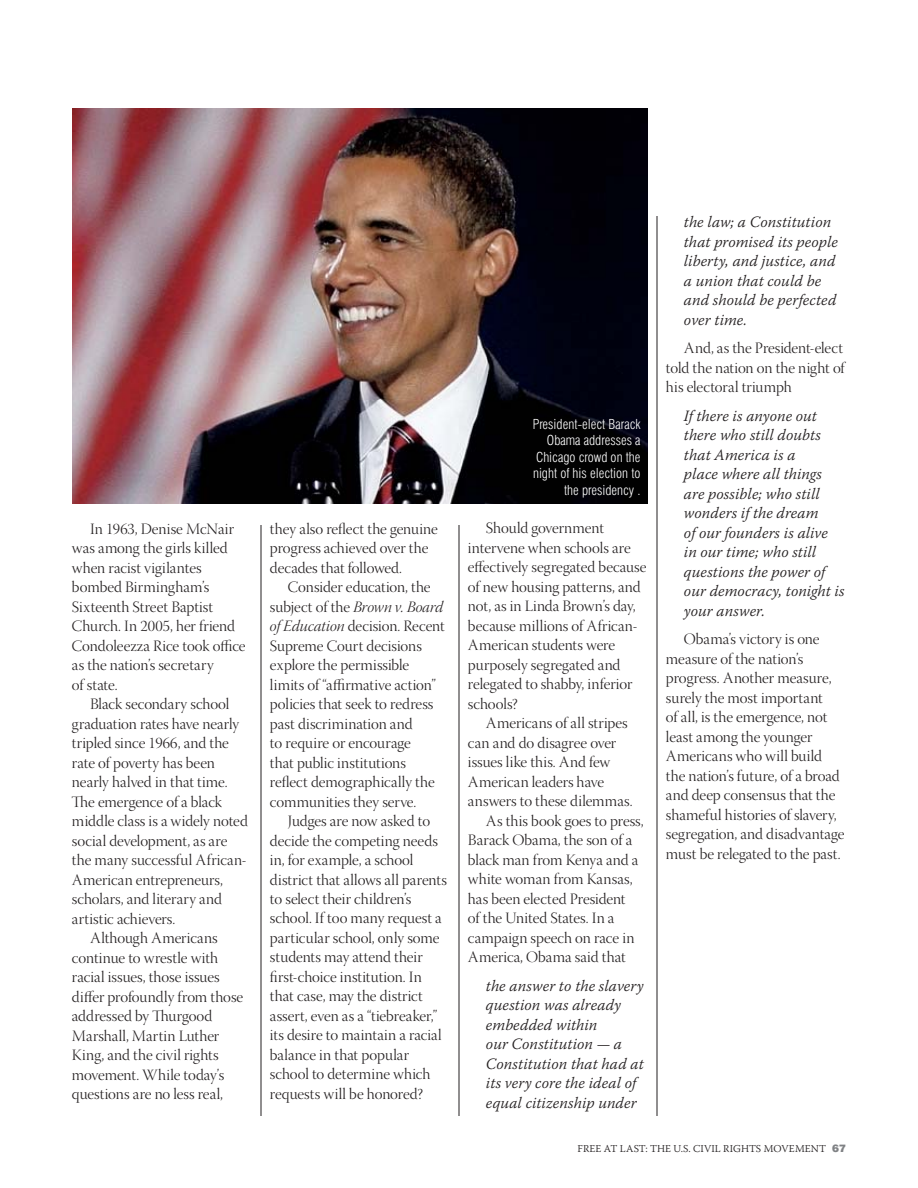
<style>
.page{position:relative;width:918px;height:1188px;background:#fff}
.page>*{position:absolute;margin:0;border:0;box-sizing:border-box;transform-origin:0 0}
.t1{font:15.75px/19.5px "Warnock Pro Light Disp";color:#231f20}
.t2{font:italic 300 15.75px/19.5px "Warnock Pro";color:#231f20}
.t3{font:300 condensed 13.5px/16.5px "Swiss 721 BT";color:#fff;text-align:right}
.t4{font:300 10.5px "Warnock Pro";letter-spacing:.005em;color:#231f20}
.s1{font-family:"Warnock Pro Light It Disp"}
.s2{font-family:"Swiss 721 BT";font-weight:900;color:#808285}
</style>
<div class="page">
<hr style="left:657px;top:216px;width:1px;height:900px;background:#231f20">
<img style="left:72px;top:108px;width:576px;height:396px">
<hr style="left:261px;top:525px;width:1px;height:591px;background:#231f20">
<hr style="left:459px;top:525px;width:1px;height:591px;background:#231f20">
<p class="t1" style="left:72px;top:520px;width:175px;text-indent:18px">In 1963, Denise McNair was among the girls killed when racist vigilantes bombed Birmingham’s<br>Sixteenth Street Baptist<br>Church. In 2005, her friend<br>Condoleezza Rice took office as the nation’s secretary<br>of state.</p>
<p class="t1" style="left:90px;top:696px;width:141px">Black secondary school</p>
<p class="t1" style="left:72px;top:715px;width:169px">graduation rates have nearly</p>
<p class="t1" style="left:72px;top:735px;width:159px">tripled since 1966, and the</p>
<p class="t1" style="left:72px;top:754px;width:145px">rate of poverty has been</p>
<p class="t1" style="left:72px;top:774px;width:157px">nearly halved in that time.</p>
<p class="t1" style="left:72px;top:793px;width:152px">The emergence of a black</p>
<p class="t1" style="left:72px;top:813px;width:177px">middle class is a widely noted</p>
<p class="t1" style="left:72px;top:832px;width:157px">social development, as are</p>
<p class="t1" style="left:72px;top:852px;width:176px">the many successful African-</p>
<p class="t1" style="left:72px;top:871px;width:153px">American entrepreneurs,</p>
<p class="t1" style="left:72px;top:891px;width:152px">scholars, and literary and</p>
<p class="t1" style="left:72px;top:910px;width:105px">artistic achievers.</p>
<p class="t1" style="left:90px;top:930px;width:129px">Although Americans</p>
<p class="t1" style="left:72px;top:949px;width:148px">continue to wrestle with</p>
<p class="t1" style="left:72px;top:969px;width:149px">racial issues, those issues</p>
<p class="t1" style="left:72px;top:988px;width:173px">differ profoundly from those</p>
<p class="t1" style="left:72px;top:1008px;width:142px">addressed by Thurgood</p>
<p class="t1" style="left:72px;top:1027px;width:149px">Marshall, Martin Luther</p>
<p class="t1" style="left:72px;top:1047px;width:148px">King, and the civil rights</p>
<p class="t1" style="left:72px;top:1066px;width:154px">movement. While today’s</p>
<p class="t1" style="left:72px;top:1086px;width:152px">questions are no less real,</p>
<p class="t1" style="left:270px;top:520px;width:170px">they also reflect the genuine progress achieved over the decades that followed.</p>
<p class="t1" style="left:270px;top:579px;width:176px;text-indent:18px">Consider education, the subject of the <span class="s1">Brown v. Board of Education</span> decision. Recent<br>Supreme Court decisions explore the permissible limits of “affirmative action” policies that seek to redress past discrimination and<br>to require or encourage<br>that public institutions reflect demographically the communities they serve.</p>
<p class="t1" style="left:270px;top:813px;width:178px;text-indent:18px">Judges are now asked to decide the competing needs in, for example, a school district that allows all parents to select their children’s school. If too many request a particular school, only some students may attend their first-choice institution. In that case, may the district assert, even as a “tiebreaker,” its desire to maintain a racial balance in that popular school to determine which requests will be honored?</p>
<p class="t3" style="left:533px;top:417px;width:109px">President-elect Barack<br>Obama addresses a<br>Chicago crowd on the night of his election to the presidency .</p>
<p class="t1" style="left:468px;top:520px;width:180px;text-indent:18px">Should government intervene when schools are effectively segregated because of new housing patterns, and not, as in Linda Brown’s day, because millions of African-<br>American students were purposely segregated and relegated to shabby, inferior schools?</p>
<p class="t1" style="left:486px;top:715px;width:143px">Americans of all stripes</p>
<p class="t1" style="left:468px;top:734px;width:150px">can and do disagree over</p>
<p class="t1" style="left:468px;top:754px;width:144px">issues like this. And few</p>
<p class="t1" style="left:468px;top:773px;width:138px">American leaders have</p>
<p class="t1" style="left:468px;top:793px;width:166px">answers to these dilemmas.</p>
<p class="t1" style="left:486px;top:812px;width:159px">As this book goes to press,</p>
<p class="t1" style="left:468px;top:832px;width:166px">Barack Obama, the son of a</p>
<p class="t1" style="left:468px;top:851px;width:172px">black man from Kenya and a</p>
<p class="t1" style="left:468px;top:871px;width:166px">white woman from Kansas,</p>
<p class="t1" style="left:468px;top:890px;width:159px">has been elected President</p>
<p class="t1" style="left:468px;top:910px;width:148px">of the United States. In a</p>
<p class="t1" style="left:468px;top:929px;width:168px">campaign speech on race in</p>
<p class="t1" style="left:468px;top:949px;width:159px">America, Obama said that</p>
<p class="t2" style="left:486px;top:977px;width:159px">the answer to the slavery question was already embedded within<br>our Constitution — a<br>Constitution that had at its very core the ideal of equal citizenship under</p>
<p class="t2" style="left:684px;top:214px;width:156px">the law; a Constitution that promised its people liberty, and justice, and a union that could be and should be perfected over time.</p>
<p class="t1" style="left:666px;top:340px;width:180px;text-align:justify;text-indent:18px">And, as the President-elect told the nation on the night of his electoral triumph</p>
<p class="t2" style="left:684px;top:407px;width:162px">If there is anyone out there who still doubts that America is a<br>place where all things are possible; who still wonders if the dream<br>of our founders is alive<br>in our time; who still questions the power of our democracy, tonight is your answer.</p>
<p class="t1" style="left:666px;top:631px;width:180px;text-indent:18px">Obama’s victory is one measure of the nation’s progress. Another measure, surely the most important<br>of all, is the emergence, not least among the younger<br>Americans who will build the nation’s future, of a broad and deep consensus that the shameful histories of slavery, segregation, and disadvantage must be relegated to the past.</p>
<p class="t4" style="left:578px;top:1142px;width:270px">FREE AT LAST: THE U.S. CIVIL RIGHTS MOVEMENT <span class="s2">67</span></p>
</div>
